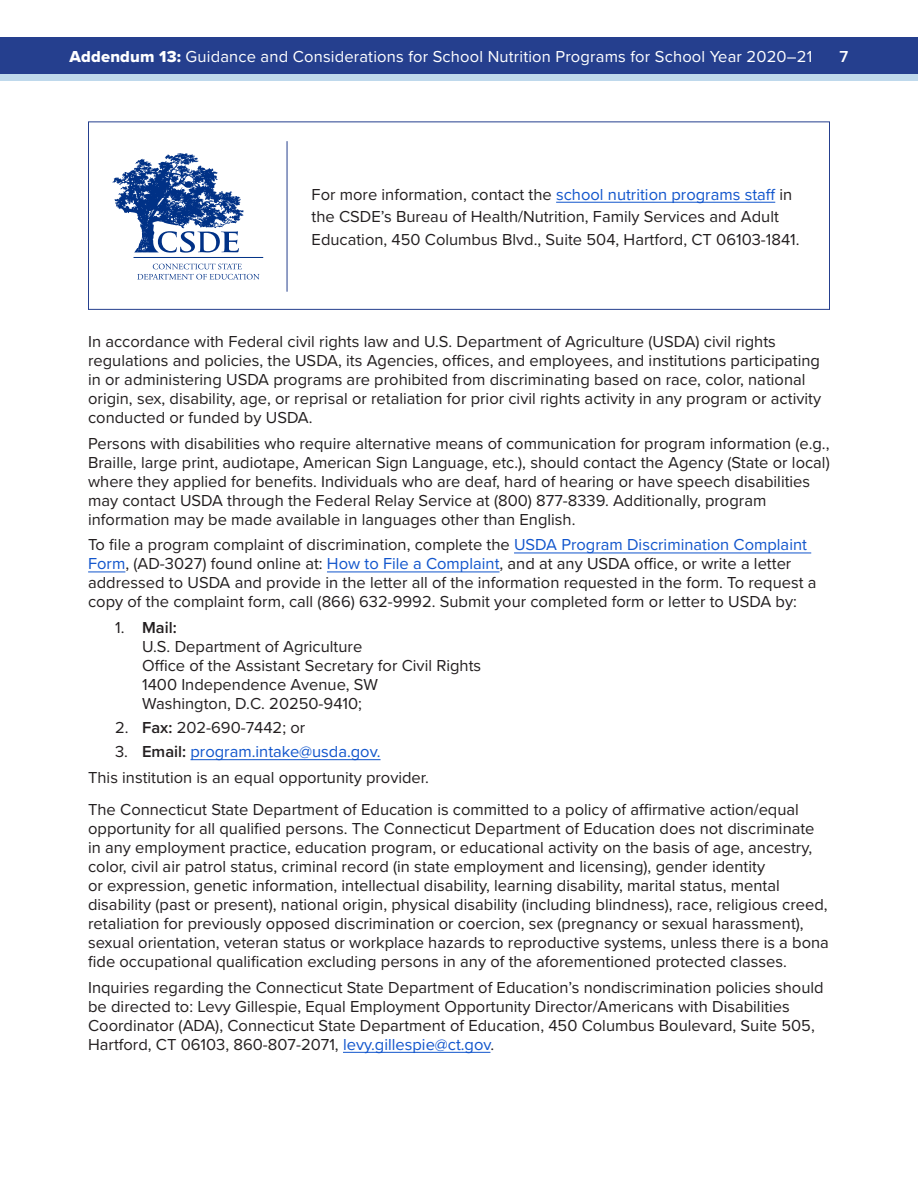
<style>
.page{position:relative;width:918px;height:1188px;background:#fff}
.page>*{position:absolute;margin:0;border:0;box-sizing:border-box;transform-origin:0 0}
.body_answer_paragrap{font:16.5px/18.9px "Proxima Nova";color:#231f20}
.body_last_answer{font:16.5px/22.5px "Proxima Nova";color:#231f20}
.t1{font:16.5px "Proxima Nova";letter-spacing:.01em;color:#fff}
.t2{font:16.5px "Proxima Nova";color:#15c}
.t3{font:600 16.5px "Proxima Nova";color:#fff}
.s1{font-family:"Proxima Nova Extrabld"}
.s2{color:#15c}
.s3{font-weight:600}
.s4{color:#231f20}
.s5{font-weight:600;color:#231f20}
</style>
<div class="page">
<div style="left:0;top:74px;width:918px;height:6px;background:#bfd9ec"></div>
<div style="left:0;top:38px;width:918px;height:36px;background:#253f8e"></div>
<hr style="left:514px;top:553px;width:297px;height:1px;background:#15c">
<hr style="left:88px;top:572px;width:37px;height:1px;background:#15c">
<hr style="left:327px;top:572px;width:173px;height:1px;background:#15c">
<hr style="left:190px;top:759px;width:191px;height:1px;background:#15c">
<hr style="left:343px;top:1052px;width:147px;height:1px;background:#15c">
<hr style="left:556px;top:202px;width:219px;height:1px;background:#15c">
<div style="left:88px;top:122px;width:742px;height:188px;border:1px solid #253f8e"></div>
<svg style="left:137px;top:264px;width:122px;height:16px"></svg>
<svg style="left:112px;top:153px;width:131px;height:100px"></svg>
<hr style="left:134px;top:257px;width:129px;height:1px;background:#003186">
<hr style="left:287px;top:141px;width:1px;height:151px;background:#253f8e">
<p class="t1" style="left:70px;top:44px;width:744px"><span class="s1">Addendum 13:</span> Guidance and Considerations for School Nutrition Programs for School Year 2020–21</p>
<p class="t3" style="left:840px;top:44px;width:10px">7</p>
<p class="body_last_answer" style="left:312px;top:182px;width:490px">For more information, contact the <span class="s2">school nutrition programs staff</span> in the CSDE’s Bureau of Health/Nutrition, Family Services and Adult<br>Education, 450 Columbus Blvd., Suite 504, Hartford, CT 06103-1841.</p>
<p class="body_answer_paragrap" style="left:88px;top:331px;width:734px">In accordance with Federal civil rights law and U.S. Department of Agriculture (USDA) civil rights regulations and policies, the USDA, its Agencies, offices, and employees, and institutions participating in or administering USDA programs are prohibited from discriminating based on race, color, national origin, sex, disability, age, or reprisal or retaliation for prior civil rights activity in any program or activity conducted or funded by USDA.</p>
<p class="body_answer_paragrap" style="left:88px;top:433px;width:743px">Persons with disabilities who require alternative means of communication for program information (e.g., Braille, large print, audiotape, American Sign Language, etc.), should contact the Agency (State or local) where they applied for benefits. Individuals who are deaf, hard of hearing or have speech disabilities may contact USDA through the Federal Relay Service at (800) 877-8339. Additionally, program information may be made available in languages other than English.</p>
<p class="body_answer_paragrap" style="left:88px;top:535px;width:730px">To file a program complaint of discrimination, complete the <span class="s2">USDA Program Discrimination Complaint Form</span>, (AD-3027) found online at: <span class="s2">How to File a Complaint</span>, and at any USDA office, or write a letter addressed to USDA and provide in the letter all of the information requested in the form. To request a copy of the complaint form, call (866) 632-9992. Submit your completed form or letter to USDA by:</p>
<p class="body_answer_paragrap" style="left:142px;top:617px;width:341px;text-indent:-27px">1. <span class="s3">Mail:<br></span>U.S. Department of Agriculture<br>Office of the Assistant Secretary for Civil Rights<br>1400 Independence Avenue, SW<br>Washington, D.C. 20250-9410;</p>
<p class="body_answer_paragrap" style="left:115px;top:717px;width:192px">2. <span class="s3">Fax:</span> 202-690-7442; or</p>
<p class="t2" style="left:115px;top:739px;width:267px"><span class="s4">3.</span> <span class="s5">Email:</span> program.intake@usda.gov.</p>
<p class="body_answer_paragrap" style="left:88px;top:767px;width:342px">This institution is an equal opportunity provider.</p>
<p class="body_answer_paragrap" style="left:88px;top:800px;width:742px">The Connecticut State Department of Education is committed to a policy of affirmative action/equal opportunity for all qualified persons. The Connecticut Department of Education does not discriminate in any employment practice, education program, or educational activity on the basis of age, ancestry, color, civil air patrol status, criminal record (in state employment and licensing), gender identity<br>or expression, genetic information, intellectual disability, learning disability, marital status, mental disability (past or present), national origin, physical disability (including blindness), race, religious creed, retaliation for previously opposed discrimination or coercion, sex (pregnancy or sexual harassment), sexual orientation, veteran status or workplace hazards to reproductive systems, unless there is a bona fide occupational qualification excluding persons in any of the aforementioned protected classes.</p>
<p class="body_answer_paragrap" style="left:88px;top:977px;width:737px">Inquiries regarding the Connecticut State Department of Education’s nondiscrimination policies should be directed to: Levy Gillespie, Equal Employment Opportunity Director/Americans with Disabilities Coordinator (ADA), Connecticut State Department of Education, 450 Columbus Boulevard, Suite 505, Hartford, CT 06103, 860-807-2071, <span class="s2">levy.gillespie@ct.gov</span>.</p>
</div>
